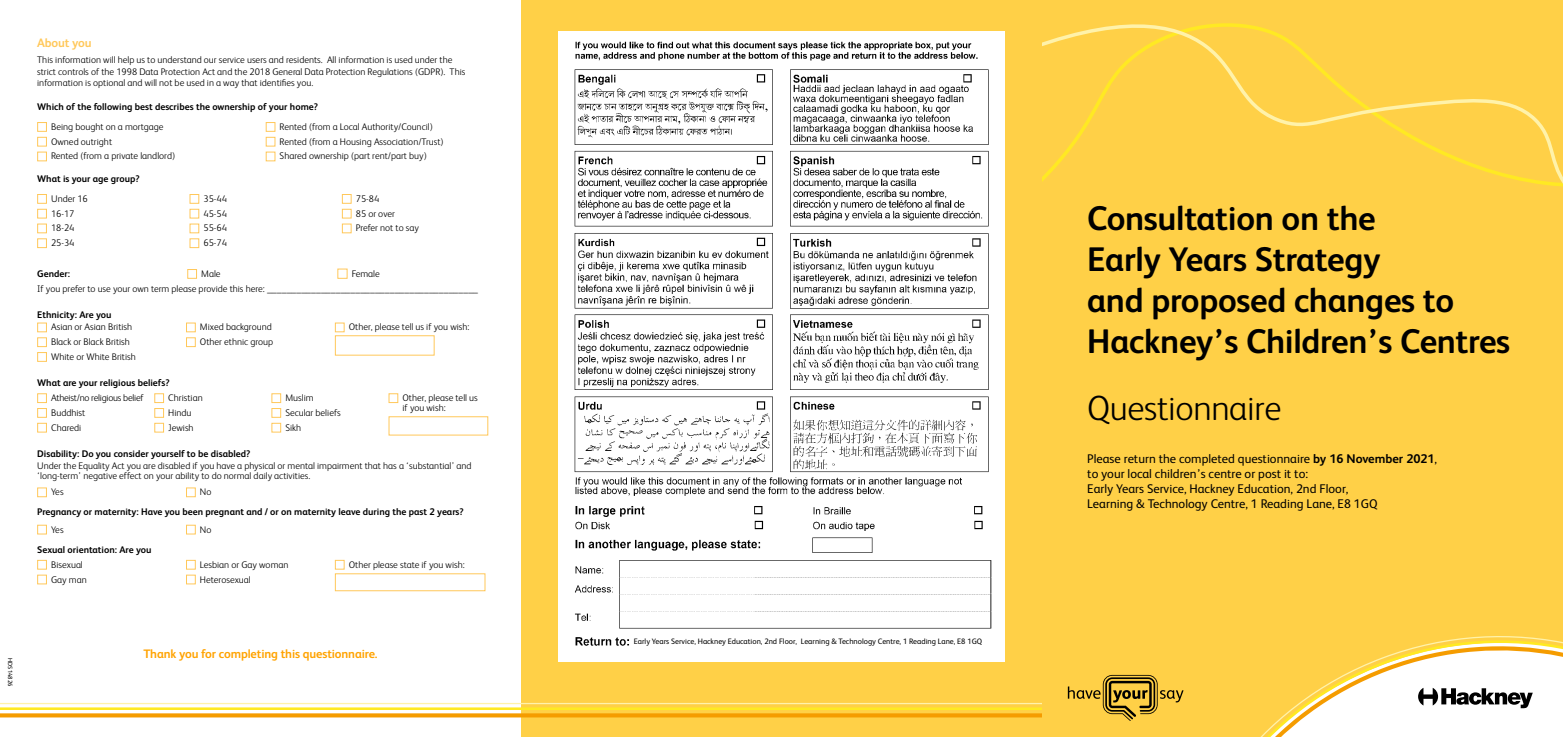
<style>
.page{position:relative;width:1563px;height:737px;background:#fff}
.page>*{position:absolute;margin:0;border:0;box-sizing:border-box;transform-origin:0 0}
.t1{font:300 35px "FS Albert";letter-spacing:-.01em;color:#000}
.t2{font:700 34.12px/40.9px "FS Albert";letter-spacing:-.01em;color:#000}
.t3{font:12.6px/15.1px "FS Albert";color:#000}
.t4{font:700 12.25px "FS Albert";letter-spacing:-.01em;color:#ffa300}
.t5{font:700 12.25px "FS Albert";letter-spacing:-.01em;color:#ffc85a}
.t6{font:300 9.62px/14.8px "FS Albert";color:#000}
.t7{font:700 9.62px "FS Albert";color:#000}
.t8{font:300 9.62px/14.8px "FS Albert";letter-spacing:-.025em;color:#000}
.t9{font:7.88px "FS Albert";color:#000}
.t10{font:6.12px "FS Albert";color:#000}
.s1{font-weight:700}
</style>
<div class="page">
<div style="left:1042px;top:0;width:521px;height:737px;background:#ffd047"></div>
<svg style="left:1068px;top:675px;width:115px;height:46px"></svg>
<svg style="left:1260px;top:636px;width:303px;height:101px"></svg>
<div style="left:37px;top:122px;width:10px;height:10px;border:1px solid #ffc85a"></div>
<div style="left:37px;top:137px;width:10px;height:9px;border:1px solid #ffc85a"></div>
<div style="left:37px;top:152px;width:10px;height:9px;border:1px solid #ffc85a"></div>
<div style="left:266px;top:122px;width:9px;height:10px;border:1px solid #ffc85a"></div>
<div style="left:266px;top:137px;width:9px;height:9px;border:1px solid #ffc85a"></div>
<div style="left:266px;top:152px;width:9px;height:9px;border:1px solid #ffc85a"></div>
<div style="left:37px;top:194px;width:10px;height:10px;border:1px solid #ffc85a"></div>
<div style="left:37px;top:209px;width:10px;height:9px;border:1px solid #ffc85a"></div>
<div style="left:37px;top:223px;width:10px;height:10px;border:1px solid #ffc85a"></div>
<div style="left:37px;top:238px;width:10px;height:10px;border:1px solid #ffc85a"></div>
<div style="left:190px;top:194px;width:9px;height:10px;border:1px solid #ffc85a"></div>
<div style="left:190px;top:209px;width:9px;height:9px;border:1px solid #ffc85a"></div>
<div style="left:190px;top:223px;width:9px;height:10px;border:1px solid #ffc85a"></div>
<div style="left:190px;top:238px;width:9px;height:10px;border:1px solid #ffc85a"></div>
<div style="left:342px;top:194px;width:10px;height:10px;border:1px solid #ffc85a"></div>
<div style="left:342px;top:209px;width:10px;height:9px;border:1px solid #ffc85a"></div>
<div style="left:342px;top:223px;width:10px;height:10px;border:1px solid #ffc85a"></div>
<div style="left:187px;top:269px;width:10px;height:10px;border:1px solid #ffc85a"></div>
<div style="left:337px;top:268px;width:10px;height:11px;border:1px solid #ffc85a"></div>
<div style="left:37px;top:322px;width:10px;height:10px;border:1px solid #ffc85a"></div>
<div style="left:37px;top:337px;width:10px;height:10px;border:1px solid #ffc85a"></div>
<div style="left:37px;top:352px;width:10px;height:10px;border:1px solid #ffc85a"></div>
<div style="left:186px;top:322px;width:10px;height:10px;border:1px solid #ffc85a"></div>
<div style="left:186px;top:337px;width:10px;height:10px;border:1px solid #ffc85a"></div>
<div style="left:335px;top:322px;width:10px;height:10px;border:1px solid #ffc85a"></div>
<div style="left:335px;top:335px;width:99px;height:20px;border:1px solid #ffc85a"></div>
<div style="left:37px;top:393px;width:10px;height:10px;border:1px solid #ffc85a"></div>
<div style="left:37px;top:408px;width:10px;height:10px;border:1px solid #ffc85a"></div>
<div style="left:37px;top:423px;width:10px;height:9px;border:1px solid #ffc85a"></div>
<div style="left:154px;top:393px;width:10px;height:10px;border:1px solid #ffc85a"></div>
<div style="left:154px;top:408px;width:10px;height:10px;border:1px solid #ffc85a"></div>
<div style="left:154px;top:423px;width:10px;height:9px;border:1px solid #ffc85a"></div>
<div style="left:271px;top:393px;width:10px;height:10px;border:1px solid #ffc85a"></div>
<div style="left:271px;top:408px;width:10px;height:10px;border:1px solid #ffc85a"></div>
<div style="left:271px;top:423px;width:10px;height:9px;border:1px solid #ffc85a"></div>
<div style="left:388px;top:393px;width:10px;height:10px;border:1px solid #ffc85a"></div>
<div style="left:388px;top:416px;width:100px;height:19px;border:1px solid #ffc85a"></div>
<div style="left:37px;top:487px;width:10px;height:10px;border:1px solid #ffc85a"></div>
<div style="left:186px;top:487px;width:10px;height:10px;border:1px solid #ffc85a"></div>
<div style="left:37px;top:525px;width:10px;height:9px;border:1px solid #ffc85a"></div>
<div style="left:186px;top:525px;width:10px;height:9px;border:1px solid #ffc85a"></div>
<div style="left:37px;top:560px;width:10px;height:9px;border:1px solid #ffc85a"></div>
<div style="left:37px;top:574px;width:10px;height:10px;border:1px solid #ffc85a"></div>
<div style="left:186px;top:560px;width:10px;height:9px;border:1px solid #ffc85a"></div>
<div style="left:186px;top:574px;width:10px;height:10px;border:1px solid #ffc85a"></div>
<div style="left:335px;top:560px;width:10px;height:9px;border:1px solid #ffc85a"></div>
<div style="left:335px;top:573px;width:150px;height:18px;border:1px solid #ffc85a"></div>
<svg style="left:1042px;top:23px;width:521px;height:164px"></svg>
<div style="left:521px;top:0;width:521px;height:737px;background:#ffd047"></div>
<svg style="left:0;top:703px;width:1042px;height:15px"></svg>
<img style="left:558px;top:37px;width:447px;height:624px">
<p class="t5" style="left:37px;top:34px;width:56px">About you</p>
<p class="t6" style="left:37px;top:54px;width:430px;line-height:11.5px">This information will help us to understand our service users and residents. All information is used under the strict controls of the 1998 Data Protection Act and the 2018 General Data Protection Regulations (GDPR). This information is optional and will not be used in a way that identifies you.</p>
<p class="t7" style="left:37px;top:100px;width:282px">Which of the following best describes the ownership of your home?</p>
<p class="t6" style="left:51px;top:119px;width:126px">Being bought on a mortgage<br>Owned outright<br>Rented (from a private landlord)</p>
<p class="t6" style="left:280px;top:119px;width:166px">Rented (from a Local Authority/Council)<br>Rented (from a Housing Association/Trust)<br>Shared ownership (part rent/part buy)</p>
<p class="t7" style="left:37px;top:172px;width:104px">What is your age group?</p>
<p class="t6" style="left:51px;top:191px;width:38px">Under 16<br>16-17<br>18-24<br>25-34</p>
<p class="t6" style="left:203px;top:191px;width:25px;text-align:justify">35-44<br>45-54<br>55-64<br>65-74</p>
<p class="t6" style="left:356px;top:191px;width:65px">75-84<br>85 or over<br>Prefer not to say</p>
<p class="t7" style="left:37px;top:267px;width:34px">Gender:</p>
<p class="t6" style="left:201px;top:266px;width:21px">Male</p>
<p class="t6" style="left:37px;top:266px;width:442px;text-indent:315px">Female<br>If you prefer to use your own term please provide this here: ___________________________________________</p>
<p class="t7" style="left:37px;top:308px;width:76px">Ethnicity: Are you</p>
<p class="t6" style="left:51px;top:319px;width:86px">Asian or Asian British<br>Black or Black British<br>White or White British</p>
<p class="t6" style="left:200px;top:319px;width:75px">Mixed background<br>Other ethnic group</p>
<p class="t6" style="left:349px;top:319px;width:122px">Other, please tell us if you wish:</p>
<p class="t7" style="left:37px;top:376px;width:134px">What are your religious beliefs?</p>
<p class="t8" style="left:51px;top:390px;width:94px">Atheist/no religious belief<br>Buddhist<br>Charedi</p>
<p class="t6" style="left:168px;top:390px;width:36px">Christian<br>Hindu<br>Jewish</p>
<p class="t6" style="left:285px;top:390px;width:57px">Muslim<br>Secular beliefs<br>Sikh</p>
<p class="t6" style="left:402px;top:392px;width:77px;line-height:9.8px">Other, please tell us if you wish:</p>
<p class="t7" style="left:37px;top:447px;width:215px">Disability: Do you consider yourself to be disabled?</p>
<p class="t6" style="left:37px;top:460px;width:436px;line-height:9.8px">Under the Equality Act you are disabled if you have a physical or mental impairment that has a ‘substantial’ and ‘long-term’ negative effect on your ability to do normal daily activities.</p>
<p class="t6" style="left:51px;top:484px;width:14px">Yes</p>
<p class="t6" style="left:200px;top:484px;width:13px">No</p>
<p class="t7" style="left:37px;top:505px;width:428px">Pregnancy or maternity: Have you been pregnant and / or on maternity leave during the past 2 years?</p>
<p class="t6" style="left:51px;top:521px;width:14px">Yes</p>
<p class="t6" style="left:200px;top:521px;width:13px">No</p>
<p class="t7" style="left:37px;top:543px;width:116px">Sexual orientation: Are you</p>
<p class="t6" style="left:51px;top:556px;width:37px">Bisexual<br>Gay man</p>
<p class="t6" style="left:200px;top:556px;width:90px">Lesbian or Gay woman<br>Heterosexual</p>
<p class="t6" style="left:349px;top:556px;width:117px">Other please state if you wish:</p>
<p class="t10" style="left:14px;top:658px;width:30px;rotate:90deg">HDS14826</p>
<p class="t4" style="left:143px;top:646px;width:236px">Thank you for completing this questionnaire.</p>
<p class="t9" style="left:634px;top:636px;width:350px">Early Years Service, Hackney Education, 2nd Floor, Learning &amp; Technology Centre, 1 Reading Lane, E8 1GQ</p>
<h2 class="t2" style="left:1087px;top:197px;width:424px">Consultation on the<br>Early Years Strategy<br>and proposed changes to<br>Hackney’s Children’s Centres</h2>
<h1 class="t1" style="left:1087px;top:385px;width:196px">Questionnaire</h1>
<h3 class="t3" style="left:1087px;top:450px;width:351px">Please return the completed questionnaire <span class="s1">by 16 November 2021</span>, to your local children’s centre or post it to:<br>Early Years Service, Hackney Education, 2nd Floor,<br>Learning &amp; Technology Centre, 1 Reading Lane, E8 1GQ</h3>
</div>
